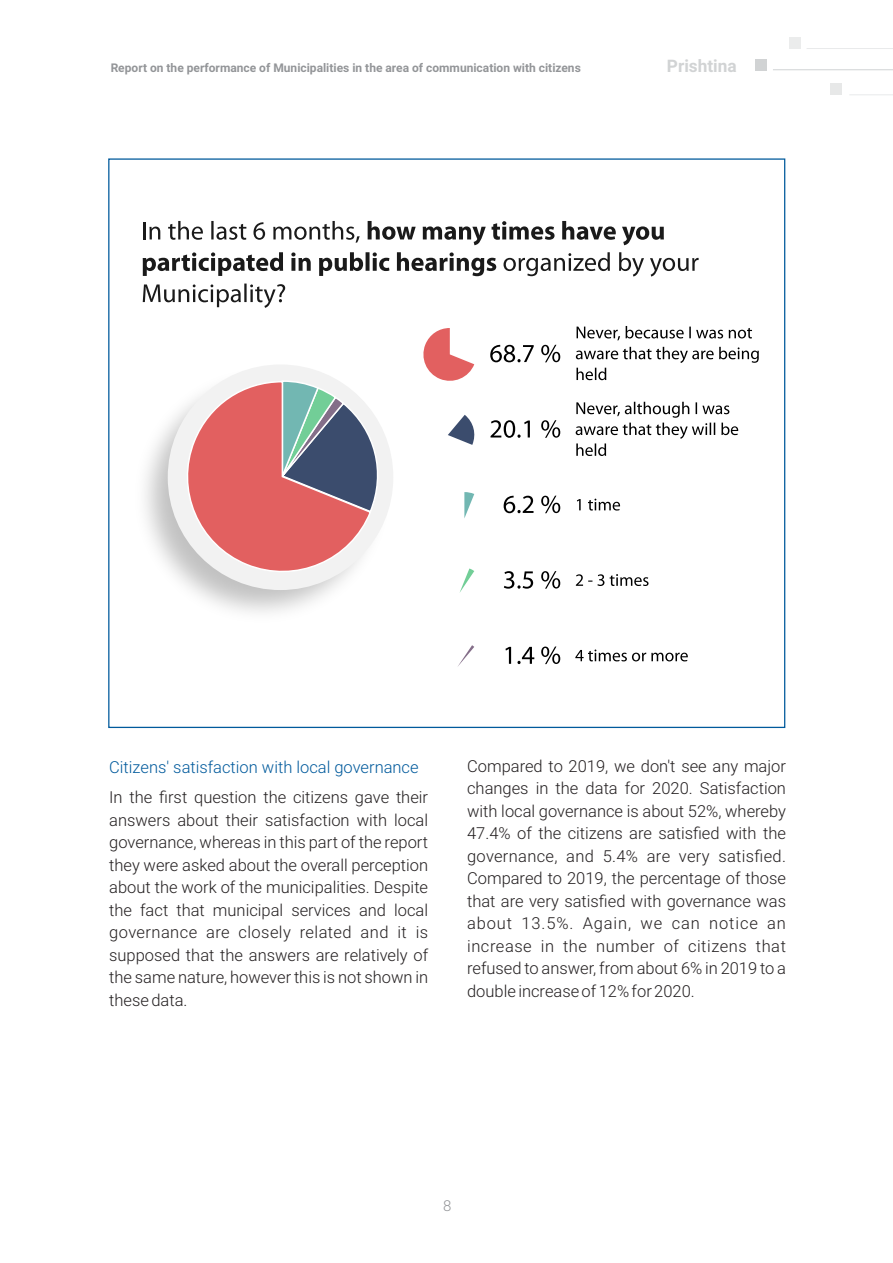
<style>
.page{position:relative;width:893px;height:1263px;background:#fff}
.page>*{position:absolute;margin:0;border:0;box-sizing:border-box;transform-origin:0 0}
.t1{font:700 17.25px "Roboto";color:#d1d3d4}
.t2{font:300 16.5px/22.5px "Roboto";color:#231f20;text-align:justify}
.t3{font:300 16.5px "Roboto";color:#005a9c}
.t4{font:300 15px "Roboto";color:#939598}
.t5{font:700 12px "Roboto";color:#939598}
</style>
<div class="page">
<hr style="left:773px;top:69px;width:120px;height:1px;background:#d1d3d4">
<div style="left:755px;top:59px;width:12px;height:11px;background:#d1d3d4"></div>
<hr style="left:849px;top:94px;width:44px;height:1px;background:#e9eaeb">
<div style="left:831px;top:83px;width:11px;height:12px;background:#e7e8e8"></div>
<hr style="left:807px;top:48px;width:86px;height:1px;background:#e9eaeb">
<div style="left:789px;top:38px;width:12px;height:11px;background:#ebecec"></div>
<svg style="left:143px;top:221px;width:521px;height:24px"></svg>
<svg style="left:143px;top:252px;width:353px;height:24px"></svg>
<svg style="left:503px;top:252px;width:196px;height:25px"></svg>
<svg style="left:143px;top:284px;width:142px;height:24px"></svg>
<img style="left:145px;top:418px;width:247px;height:195px">
<div style="left:168px;top:364px;width:225px;height:226px;background:#f2f2f2;border-radius:50%"></div>
<svg style="left:175px;top:381px;width:211px;height:203px"></svg>
<svg style="left:577px;top:326px;width:175px;height:14px"></svg>
<svg style="left:576px;top:347px;width:183px;height:33px"></svg>
<svg style="left:423px;top:328px;width:51px;height:53px"></svg>
<svg style="left:490px;top:345px;width:70px;height:17px"></svg>
<svg style="left:576px;top:402px;width:162px;height:54px"></svg>
<svg style="left:448px;top:415px;width:27px;height:30px"></svg>
<svg style="left:491px;top:420px;width:69px;height:18px"></svg>
<svg style="left:575px;top:649px;width:113px;height:12px"></svg>
<svg style="left:458px;top:645px;width:16px;height:21px"></svg>
<svg style="left:505px;top:646px;width:55px;height:18px"></svg>
<svg style="left:576px;top:574px;width:72px;height:12px"></svg>
<svg style="left:459px;top:568px;width:15px;height:25px"></svg>
<svg style="left:504px;top:571px;width:56px;height:18px"></svg>
<svg style="left:577px;top:499px;width:43px;height:12px"></svg>
<svg style="left:464px;top:492px;width:10px;height:26px"></svg>
<svg style="left:504px;top:496px;width:56px;height:17px"></svg>
<p class="t5" style="left:111px;top:63px;width:472px">Report on the performance of Municipalities in the area of communication with citizens</p>
<p class="t1" style="left:667px;top:59px;width:71px">Prishtina</p>
<p class="t3" style="left:109px;top:761px;width:311px">Citizens' satisfaction with local governance</p>
<p class="t2" style="left:109px;top:788px;width:320px">In the first question the citizens gave their answers about their satisfaction with local governance, whereas in this part of the report they were asked about the overall perception about the work of the municipalities. Despite the fact that municipal services and local governance are closely related and it is supposed that the answers are relatively of the same nature, however this is not shown in these data.</p>
<p class="t2" style="left:467px;top:756px;width:320px">Compared to 2019, we don't see any major changes in the data for 2020. Satisfaction with local governance is about 52%, whereby 47.4% of the citizens are satisfied with the governance, and 5.4% are very satisfied.<br>Compared to 2019, the percentage of those that are very satisfied with governance was about 13.5%. Again, we can notice an increase in the number of citizens that refused to answer, from about 6% in 2019 to a double increase of 12% for 2020.</p>
<p class="t4" style="left:443px;top:1199px;width:10px">8</p>
</div>
